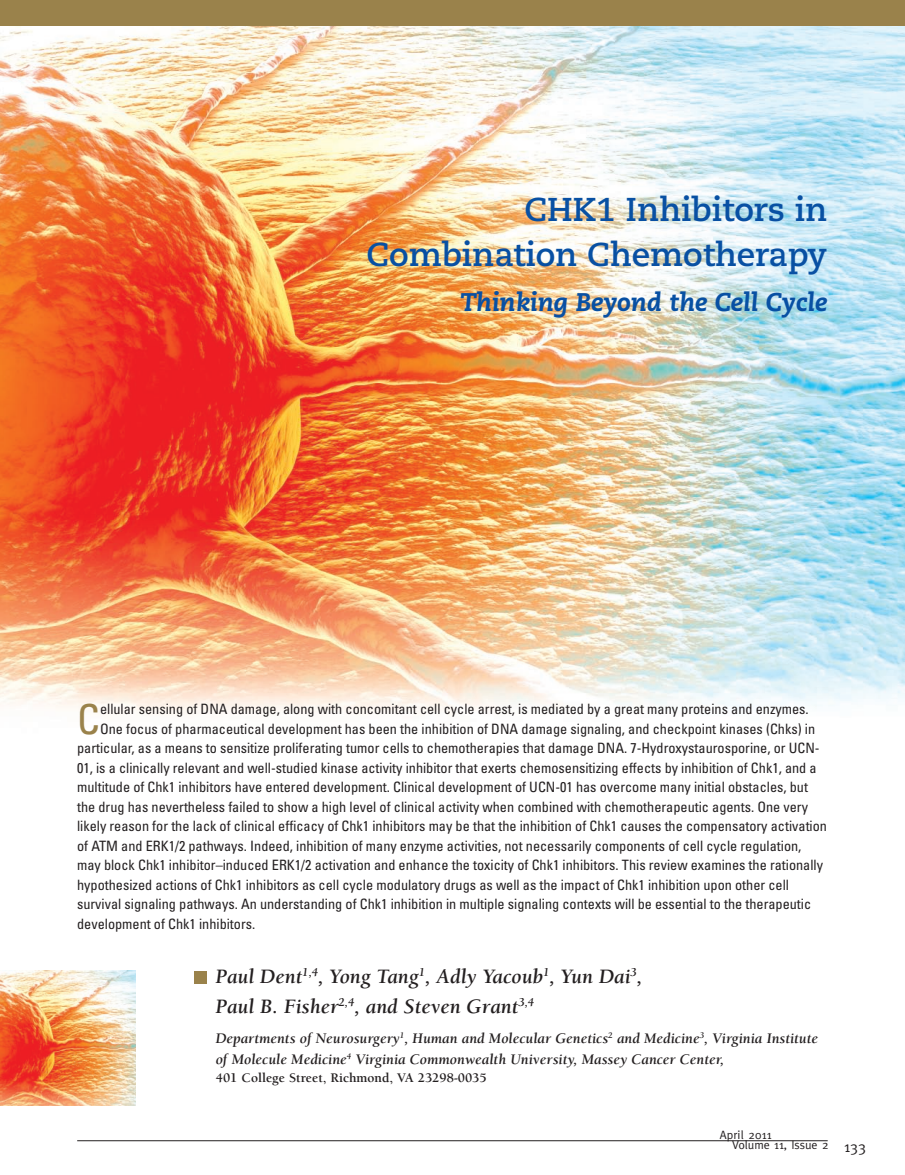
<style>
.page{position:relative;width:905px;height:1175px;background:#fff}
.page>*{position:absolute;margin:0;border:0;box-sizing:border-box;transform-origin:0 0}
.t1{font:condensed 41.25px "Univers";color:#9a824b}
.t2{font:700 33px/45px "Caecilia";color:#0850a3;text-align:right}
.t3{font:italic 800 25.5px "Caecilia";color:#0850a3}
.t4{font:italic 700 21px/30px "Berkeley";color:#231f20}
.t5{font:italic 700 15px/21px "Berkeley";color:#231f20}
.t6{font:15px "Meta";color:#231f20}
.t7{font:condensed 14.25px "Univers";color:#231f20}
.t8{font:700 13.5px "Berkeley";color:#231f20}
.t9{font:12px/10.5px "Meta";color:#231f20}
</style>
<div class="page">
<hr style="left:77px;top:1140px;width:750px;height:1px;background:#231f20">
<div style="left:194px;top:971px;width:12px;height:12px;background:#9a824b"></div>
<img style="left:0;top:971px;width:135px;height:135px">
<img style="left:0;top:25px;width:904px;height:689px">
<div style="left:0;top:0;width:904px;height:25px;background:#9a824b"></div>
<h2 class="t2" style="left:366px;top:187px;width:462px">CHK1 Inhibitors in<br>Combination Chemotherapy</h2>
<h3 class="t3" style="left:460px;top:287px;width:368px">Thinking Beyond the Cell Cycle</h3>
<h1 class="t1" style="left:77px;top:693px;width:24px">C</h1>
<p class="t7" style="left:100px;top:700px;width:710px">ellular sensing of DNA damage, along with concomitant cell cycle arrest, is mediated by a great many proteins and enzymes.</p>
<p class="t7" style="left:100px;top:719px;width:716px">One focus of pharmaceutical development has been the inhibition of DNA damage signaling, and checkpoint kinases (Chks) in</p>
<p class="t7" style="left:77px;top:739px;width:744px">particular, as a means to sensitize proliferating tumor cells to chemotherapies that damage DNA. 7-Hydroxystaurosporine, or UCN-</p>
<p class="t7" style="left:77px;top:758px;width:741px">01, is a clinically relevant and well-studied kinase activity inhibitor that exerts chemosensitizing effects by inhibition of Chk1, and a</p>
<p class="t7" style="left:77px;top:778px;width:732px">multitude of Chk1 inhibitors have entered development. Clinical development of UCN-01 has overcome many initial obstacles, but</p>
<p class="t7" style="left:77px;top:797px;width:732px">the drug has nevertheless failed to show a high level of clinical activity when combined with chemotherapeutic agents. One very</p>
<p class="t7" style="left:77px;top:817px;width:751px">likely reason for the lack of clinical efficacy of Chk1 inhibitors may be that the inhibition of Chk1 causes the compensatory activation</p>
<p class="t7" style="left:77px;top:836px;width:725px">of ATM and ERK1/2 pathways. Indeed, inhibition of many enzyme activities, not necessarily components of cell cycle regulation,</p>
<p class="t7" style="left:77px;top:856px;width:747px">may block Chk1 inhibitor–induced ERK1/2 activation and enhance the toxicity of Chk1 inhibitors. This review examines the rationally</p>
<p class="t7" style="left:77px;top:875px;width:713px">hypothesized actions of Chk1 inhibitors as cell cycle modulatory drugs as well as the impact of Chk1 inhibition upon other cell</p>
<p class="t7" style="left:77px;top:895px;width:735px">survival signaling pathways. An understanding of Chk1 inhibition in multiple signaling contexts will be essential to the therapeutic</p>
<p class="t7" style="left:77px;top:914px;width:180px">development of Chk1 inhibitors.</p>
<h3 class="t4" style="left:216px;top:961px;width:428px">Paul Dent<sup>1,4</sup>, Yong Tang<sup>1</sup>, Adly Yacoub<sup>1</sup>, Yun Dai<sup>3</sup>,<br>Paul B. Fisher<sup>2,4</sup>, and Steven Grant<sup>3,4</sup></h3>
<p class="t5" style="left:216px;top:1028px;width:604px">Departments of Neurosurgery<sup>1</sup>, Human and Molecular Genetics<sup>2</sup> and Medicine<sup>3</sup>, Virginia Institute of Molecule Medicine<sup>4</sup> Virginia Commonwealth University, Massey Cancer Center,</p>
<p class="t8" style="left:216px;top:1070px;width:272px">401 College Street, Richmond, VA 23298-0035</p>
<p class="t9" style="left:732px;top:1129px;width:98px;text-indent:-12px">April 2011<br>Volume 11, Issue 2</p>
<p class="t6" style="left:844px;top:1138px;width:24px">133</p>
</div>
